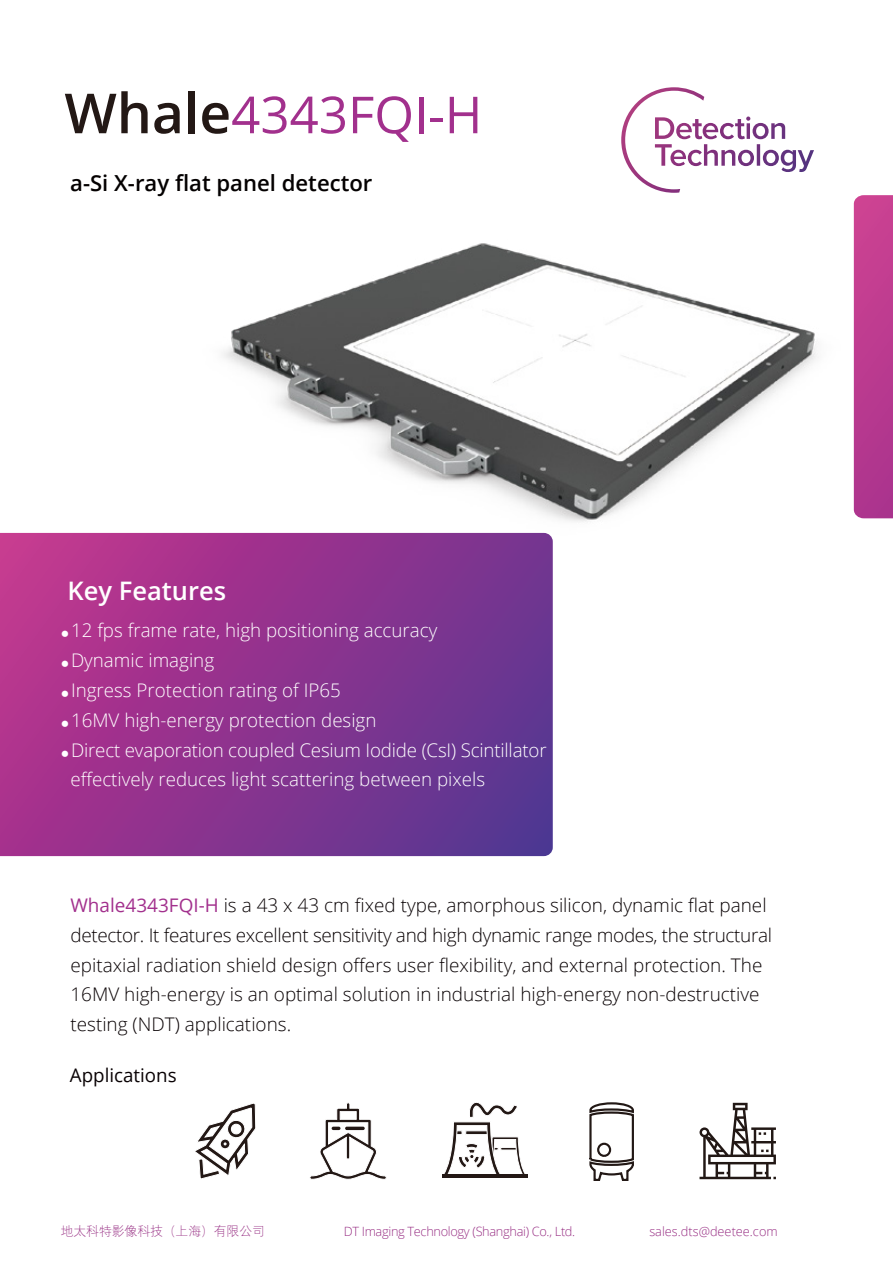
<style>
.page{position:relative;width:893px;height:1263px;background:#fff}
.page>*{position:absolute;margin:0;border:0;box-sizing:border-box;transform-origin:0 0}
.t1{font:51px "Open Sans";color:#a2308d}
.t2{font:600 25.5px "Open Sans";color:#fff}
.t3{font:600 22.05px "Open Sans";color:#040000}
.t4{font:300 18.75px/29.7px "Open Sans";color:#090204}
.t5{font:300 18.75px/29.7px "Open Sans";color:#fff}
.t6{font:18.75px "Open Sans";color:#090204}
.t7{font:300 12.75px "Open Sans";letter-spacing:-.025em;color:#982f84}
.t8{font:300 12.75px "Open Sans";color:#982f84}
.t9{font:300 12.75px "Deng Xian";color:#982f84}
.s1{font-weight:600;font-size:55.35px;color:#231815}
.s2{font-family:"Adobe Song Std";font-size:8.55px}
.s3{font-weight:400;color:#a2308d}
</style>
<div class="page">
<svg style="left:0;top:533px;width:553px;height:323px;background:#89348e"></svg>
<svg style="left:626px;top:87px;width:125px;height:31px"></svg>
<hr style="left:442px;top:1174px;width:86px;height:3px;background:#231815">
<svg style="left:444px;top:1102px;width:81px;height:72px"></svg>
<svg style="left:589px;top:1102px;width:45px;height:79px"></svg>
<svg style="left:195px;top:1103px;width:61px;height:76px"></svg>
<svg style="left:310px;top:1102px;width:77px;height:78px"></svg>
<hr style="left:345px;top:1127px;width:20px;height:3px;background:#231815;border-radius:2px">
<svg style="left:699px;top:1103px;width:77px;height:76px"></svg>
<img style="left:51px;top:118px;width:842px;height:499px">
<h1 class="t1" style="left:65px;top:80px;width:419px"><span class="s1">Whale</span>4343FQI-H</h1>
<p class="t3" style="left:70px;top:168px;width:304px">a-Si X-ray flat panel detector</p>
<h2 class="t2" style="left:68px;top:573px;width:160px">Key Features</h2>
<p class="t5" style="left:61px;top:615px;width:378px"><span class="s2">●</span> 12 fps frame rate, high positioning accuracy</p>
<p class="t5" style="left:61px;top:645px;width:155px"><span class="s2">●</span> Dynamic imaging</p>
<p class="t5" style="left:61px;top:675px;width:282px"><span class="s2">●</span> Ingress Protection rating of IP65</p>
<p class="t5" style="left:61px;top:705px;width:317px"><span class="s2">●</span> 16MV high-energy protection design</p>
<p class="t5" style="left:71px;top:734px;width:478px;text-indent:-10px"><span class="s2">●</span> Direct evaporation coupled Cesium Iodide (CsI) Scintillator effectively reduces light scattering between pixels</p>
<p class="t4" style="left:70px;top:890px;width:703px"><span class="s3">Whale4343FQI-H</span> is a 43 x 43 cm fixed type, amorphous silicon, dynamic flat panel detector. It features excellent sensitivity and high dynamic range modes, the structural epitaxial radiation shield design offers user flexibility, and external protection. The 16MV high-energy is an optimal solution in industrial high-energy non-destructive testing (NDT) applications.</p>
<p class="t6" style="left:70px;top:1062px;width:108px">Applications</p>
<p class="t9" style="left:61px;top:1222px;width:206px">地太科特影像科技（上海）有限公司</p>
<p class="t7" style="left:344px;top:1223px;width:233px">DT Imaging Technology (Shanghai) Co., Ltd.</p>
<p class="t8" style="left:649px;top:1223px;width:130px">sales.dts@deetee.com</p>
</div>
